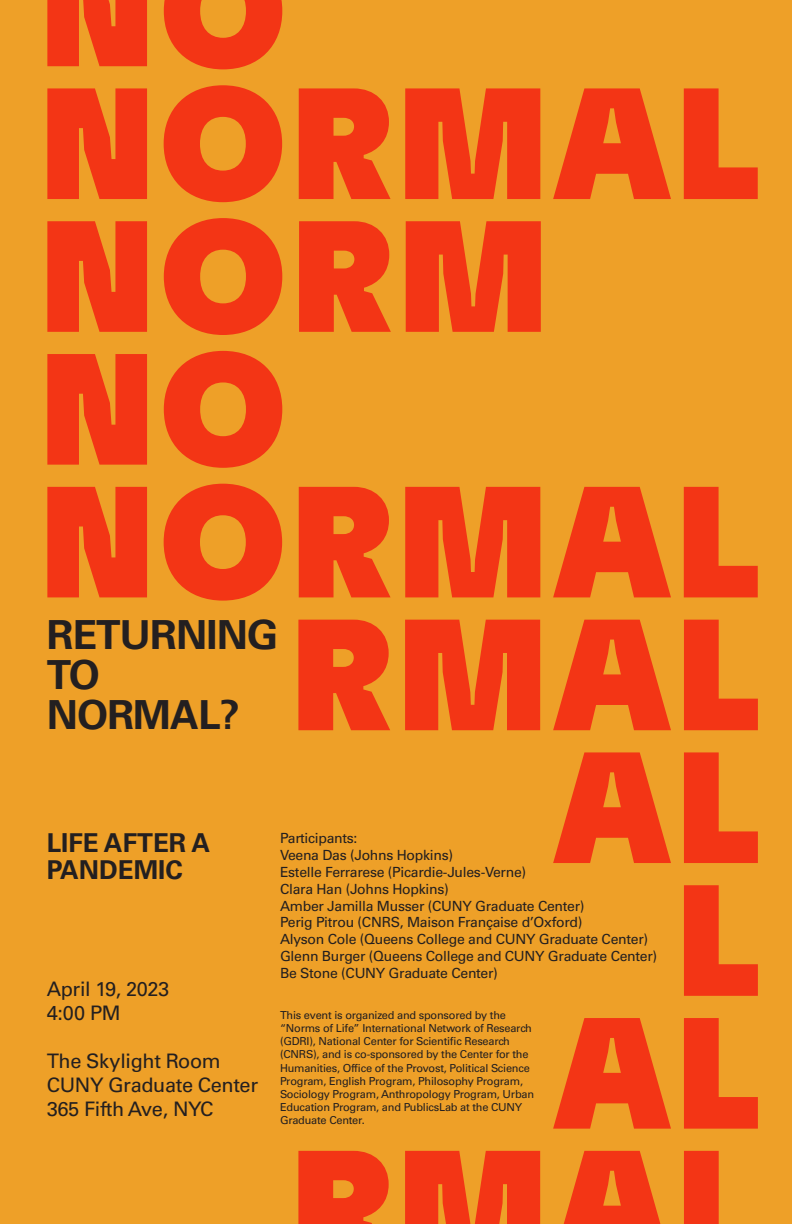
<style>
.page{position:relative;width:792px;height:1224px;background:#eea028}
.page>*{position:absolute;margin:0;border:0;box-sizing:border-box;transform-origin:0 0}
.t1{font:900 158px "GT Flexa Betav 4";color:#f33515}
.t2{font:700 40px "Univers LT Std";letter-spacing:-.02em;color:#231f20}
.t3{font:700 26px "Univers LT Std";color:#231f20}
.t4{font:20px "Univers LT Std";letter-spacing:-.02em;color:#231f20}
.t5{font:14px "Univers LT Std";letter-spacing:-.02em;color:#231f20}
.t6{font:11px/13.2px "Univers LT Std";letter-spacing:-.02em;color:#231f20}
</style>
<div class="page">
<p class="t1" style="left:36px;top:-77px;width:253px">NO</p>
<p class="t1" style="left:36px;top:56px;width:726px">NORMAL</p>
<p class="t1" style="left:36px;top:188px;width:518px">NORM</p>
<p class="t1" style="left:36px;top:321px;width:253px">NO</p>
<p class="t1" style="left:36px;top:454px;width:726px">NORMAL</p>
<p class="t1" style="left:287px;top:587px;width:475px">RMAL</p>
<p class="t2" style="left:47px;top:612px;width:233px">RETURNING</p>
<p class="t2" style="left:47px;top:652px;width:55px">TO</p>
<p class="t2" style="left:47px;top:692px;width:195px">NORMAL?</p>
<p class="t3" style="left:47px;top:828px;width:165px">LIFE AFTER A</p>
<p class="t3" style="left:47px;top:854px;width:138px">PANDEMIC</p>
<p class="t4" style="left:47px;top:978px;width:124px">April 19, 2023</p>
<p class="t4" style="left:47px;top:1002px;width:75px">4:00 PM</p>
<p class="t4" style="left:47px;top:1050px;width:176px">The Skylight Room</p>
<p class="t4" style="left:47px;top:1074px;width:213px">CUNY Graduate Center</p>
<p class="t4" style="left:47px;top:1098px;width:168px">365 Fifth Ave, NYC</p>
<p class="t1" style="left:552px;top:720px;width:211px">AL</p>
<p class="t5" style="left:280px;top:830px;width:79px">Participants:</p>
<p class="t5" style="left:280px;top:847px;width:175px">Veena Das (Johns Hopkins)</p>
<p class="t5" style="left:280px;top:864px;width:248px">Estelle Ferrarese (Picardie-Jules-Verne)</p>
<p class="t5" style="left:280px;top:881px;width:170px">Clara Han (Johns Hopkins)</p>
<p class="t5" style="left:280px;top:897px;width:306px">Amber Jamilla Musser (CUNY Graduate Center)</p>
<p class="t5" style="left:280px;top:914px;width:304px">Perig Pitrou (CNRS, Maison Française d’Oxford)</p>
<p class="t5" style="left:280px;top:931px;width:370px">Alyson Cole (Queens College and CUNY Graduate Center)</p>
<p class="t5" style="left:280px;top:948px;width:379px">Glenn Burger (Queens College and CUNY Graduate Center)</p>
<p class="t5" style="left:280px;top:965px;width:219px">Be Stone (CUNY Graduate Center)</p>
<p class="t6" style="left:280px;top:1008px;width:256px">This event is organized and sponsored by the “Norms of Life” International Network of Research (GDRI), National Center for Scientific Research (CNRS), and is co-sponsored by the Center for the Humanities, Office of the Provost, Political Science Program, English Program, Philosophy Program, Sociology Program, Anthropology Program, Urban Education Program, and PublicsLab at the CUNY Graduate Center.</p>
<p class="t1" style="left:673px;top:852px;width:90px">L</p>
<p class="t1" style="left:552px;top:985px;width:211px">AL</p>
<p class="t1" style="left:287px;top:1118px;width:475px">RMAL</p>
</div>
